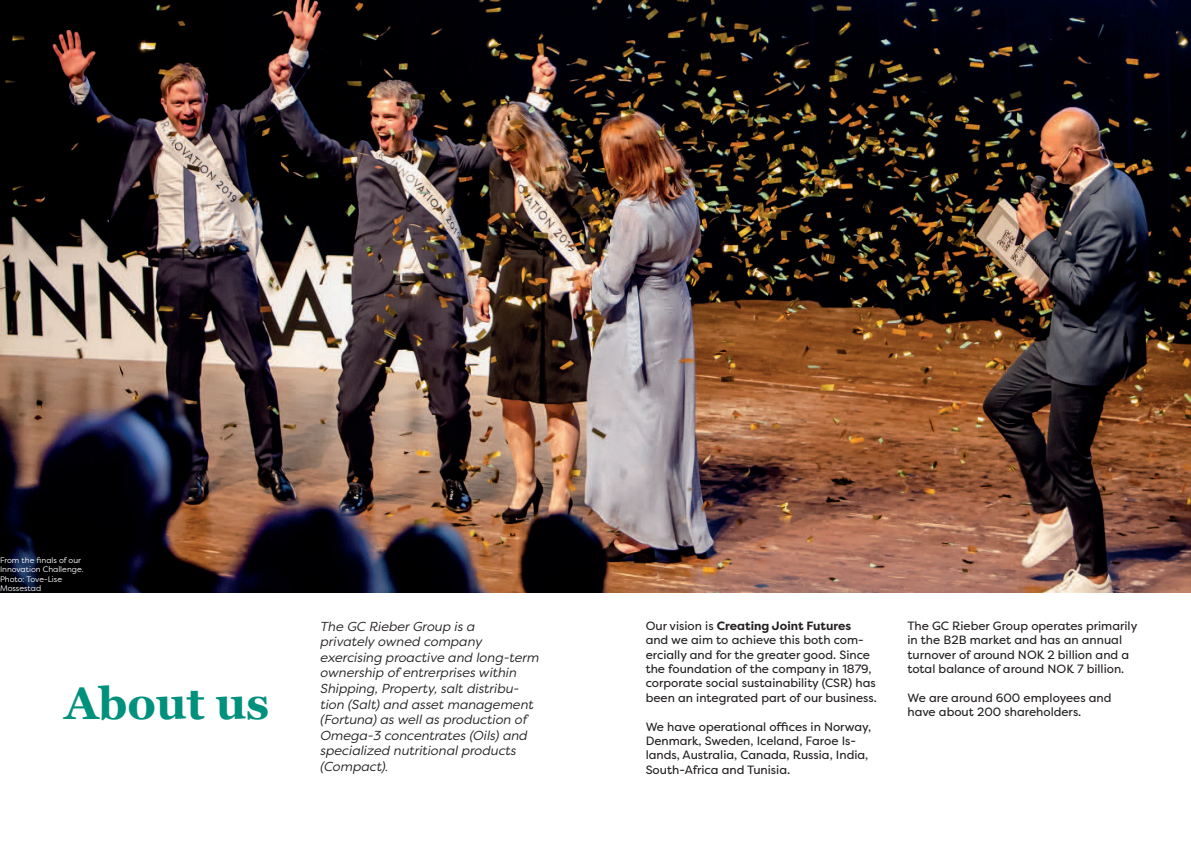
<style>
.page{position:relative;width:1191px;height:842px;background:#fff}
.page>*{position:absolute;margin:0;border:0;box-sizing:border-box;transform-origin:0 0}
.t1{font:700 45px "Georgia";color:#00917d}
.t2{font:italic 13px/15.6px "Filson Pro";color:#231f20}
.t3{font:12px/14.4px "Filson Pro";color:#231f20}
.t4{font:8px/9.6px "Filson Pro";color:#fff}
.s1{font-weight:700}
</style>
<div class="page">
<img style="left:0;top:0;width:1191px;height:592px">
<p class="t4" style="left:0;top:555px;width:85px">From the finals of our<br>Innovation Challenge.<br>Photo: Tove-Lise</p>
<p class="t4" style="left:0;top:583px;width:43px">Mossestad</p>
<p class="t1" style="left:64px;top:674px;width:206px">About us</p>
<p class="t2" style="left:320px;top:618px;width:156px">The GC Rieber Group is a</p>
<p class="t2" style="left:320px;top:633px;width:163px">privately owned company</p>
<p class="t2" style="left:320px;top:649px;width:220px">exercising proactive and long-term ownership of entrerprises within<br>Shipping, Property, salt distribu&shy;tion (Salt) and asset management (Fortuna) as well as production of<br>Omega-3 concentrates (Oils) and specialized nutritional products (Compact).</p>
<p class="t3" style="left:645px;top:618px;width:233px">Our vision is <span class="s1">Creating Joint Futures </span>and we aim to achieve this both com&shy;ercially and for the greater good. Since the foundation of the company in 1879, corporate social sustainability (CSR) has been an integrated part of our business.</p>
<p class="t3" style="left:645px;top:719px;width:227px">We have operational offices in Norway, Denmark, Sweden, Iceland, Faroe Is&shy;lands, Australia, Canada, Russia, India, South-Africa and Tunisia.</p>
<p class="t3" style="left:907px;top:618px;width:231px">The GC Rieber Group operates primarily in the B2B market and has an annual turnover of around NOK 2 billion and a total balance of around NOK 7 billion.</p>
<p class="t3" style="left:907px;top:690px;width:206px">We are around 600 employees and have about 200 shareholders.</p>
</div>
